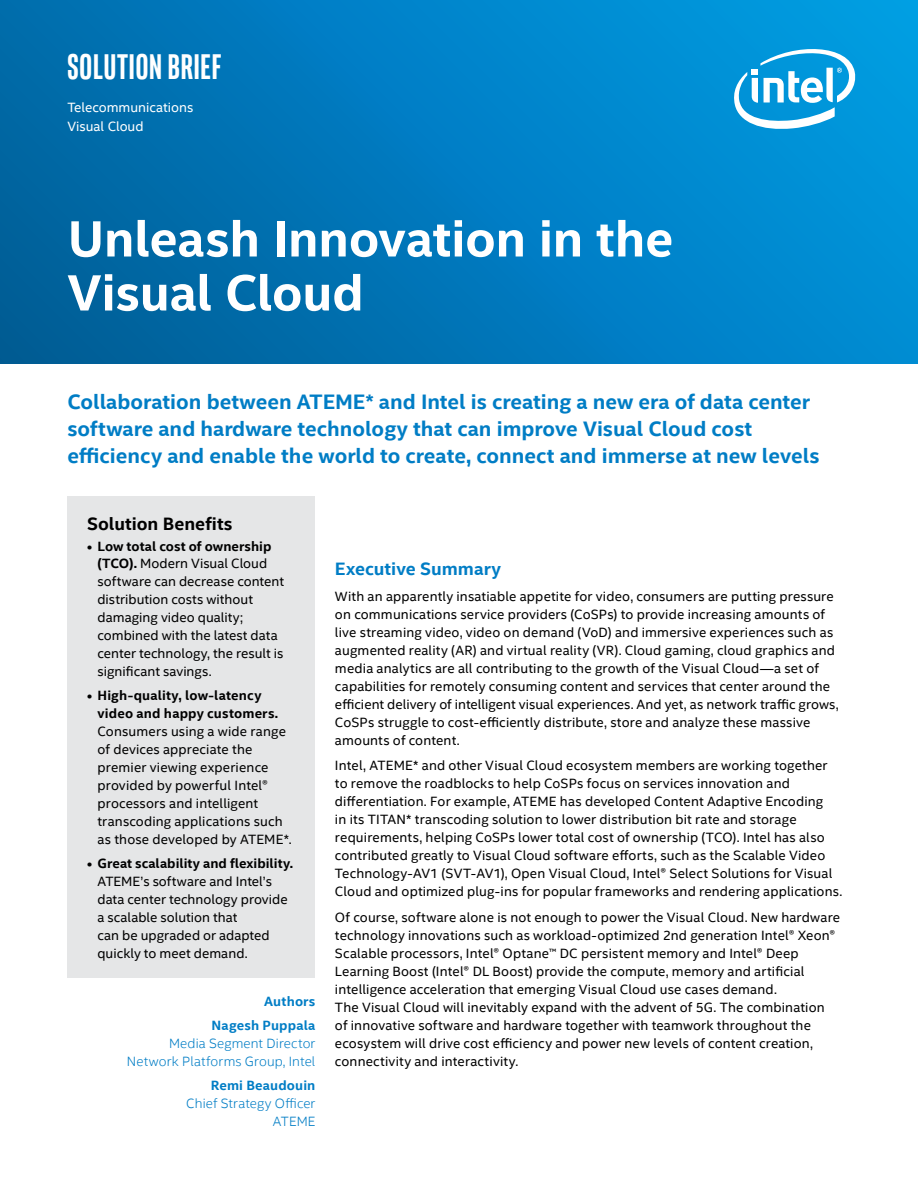
<style>
.page{position:relative;width:918px;height:1188px;background:#fff}
.page>*{position:absolute;margin:0;border:0;box-sizing:border-box;transform-origin:0 0}
.t1{font:700 51px/54px "Intel Clear";letter-spacing:-.01em;color:#fff}
.t2{font:700 36px "Intel Clear Pro";letter-spacing:.025em;color:#fff}
.t3{font:700 21px/27px "Intel Clear";color:#007dc5}
.t4{font:700 18px "Intel Clear";color:#007dc5}
.t5{font:700 18px "Intel Clear";color:#000}
.t6{font:13.5px/18px "Intel Clear";letter-spacing:.01em;color:#000}
.t7{font:700 13.5px/18px "Intel Clear";letter-spacing:.01em;color:#000}
.t8{font:300 13.5px/18px "Intel Clear";letter-spacing:.01em;color:#007dc5;text-align:right}
.t9{font:700 13.5px/24px "Intel Clear";letter-spacing:.01em;color:#007dc5;text-align:right}
.t10{font:13.5px/19.5px "Intel Clear";color:#fff}
.s1{font-weight:700}
</style>
<div class="page">
<svg style="left:0;top:0;width:918px;height:363px;background:#007bbe"></svg>
<svg style="left:732px;top:42px;width:126px;height:89px"></svg>
<div style="left:68px;top:496px;width:247px;height:482px;background:#e5e6e7"></div>
<h2 class="t2" style="left:68px;top:44px;width:155px">SOLUTION BRIEF</h2>
<p class="t10" style="left:68px;top:97px;width:127px">Telecommunications<br>Visual Cloud</p>
<h1 class="t1" style="left:68px;top:210px;width:607px">Unleash Innovation in the<br>Visual Cloud</h1>
<h3 class="t3" style="left:68px;top:387px;width:754px">Collaboration between ATEME* and Intel is creating a new era of data center software and hardware technology that can improve Visual Cloud cost efficiency and enable the world to create, connect and immerse at new levels</h3>
<h3 class="t5" style="left:87px;top:511px;width:147px">Solution Benefits</h3>
<p class="t6" style="left:98px;top:536px;width:188px;text-indent:-11px"><span class="s1">• Low total cost of ownership (TCO).</span> Modern Visual Cloud software can decrease content distribution costs without damaging video quality; combined with the latest data center technology, the result is significant savings.</p>
<p class="t7" style="left:98px;top:686px;width:182px;text-indent:-11px">• High-quality, low-latency video and happy customers.</p>
<p class="t6" style="left:98px;top:722px;width:196px">Consumers using a wide range of devices appreciate the premier viewing experience provided by powerful Intel® processors and intelligent transcoding applications such as those developed by ATEME*.</p>
<p class="t7" style="left:87px;top:854px;width:208px">• Great scalability and flexibility.</p>
<p class="t6" style="left:98px;top:872px;width:192px">ATEME’s software and Intel’s data center technology provide a scalable solution that<br>can be upgraded or adapted quickly to meet demand.</p>
<p class="t9" style="left:211px;top:989px;width:106px">Authors<br>Nagesh Puppala</p>
<p class="t8" style="left:127px;top:1034px;width:190px">Media Segment Director<br>Network Platforms Group, Intel</p>
<p class="t9" style="left:211px;top:1073px;width:106px">Remi Beaudouin</p>
<p class="t8" style="left:186px;top:1094px;width:131px">Chief Strategy Officer<br>ATEME</p>
<h3 class="t4" style="left:335px;top:557px;width:168px">Executive Summary</h3>
<p class="t6" style="left:335px;top:587px;width:505px">With an apparently insatiable appetite for video, consumers are putting pressure on communications service providers (CoSPs) to provide increasing amounts of live streaming video, video on demand (VoD) and immersive experiences such as augmented reality (AR) and virtual reality (VR). Cloud gaming, cloud graphics and media analytics are all contributing to the growth of the Visual Cloud—a set of capabilities for remotely consuming content and services that center around the efficient delivery of intelligent visual experiences. And yet, as network traffic grows, CoSPs struggle to cost-efficiently distribute, store and analyze these massive amounts of content.</p>
<p class="t6" style="left:335px;top:756px;width:509px">Intel, ATEME* and other Visual Cloud ecosystem members are working together to remove the roadblocks to help CoSPs focus on services innovation and differentiation. For example, ATEME has developed Content Adaptive Encoding<br>in its TITAN* transcoding solution to lower distribution bit rate and storage requirements, helping CoSPs lower total cost of ownership (TCO). Intel has also contributed greatly to Visual Cloud software efforts, such as the Scalable Video Technology-AV1 (SVT-AV1), Open Visual Cloud, Intel® Select Solutions for Visual Cloud and optimized plug-ins for popular frameworks and rendering applications.</p>
<p class="t6" style="left:335px;top:908px;width:507px">Of course, software alone is not enough to power the Visual Cloud. New hardware technology innovations such as workload-optimized 2nd generation Intel® Xeon® Scalable processors, Intel® Optane™ DC persistent memory and Intel® Deep Learning Boost (Intel® DL Boost) provide the compute, memory and artificial intelligence acceleration that emerging Visual Cloud use cases demand.<br>The Visual Cloud will inevitably expand with the advent of 5G. The combination of innovative software and hardware together with teamwork throughout the ecosystem will drive cost efficiency and power new levels of content creation, connectivity and interactivity.</p>
</div>
